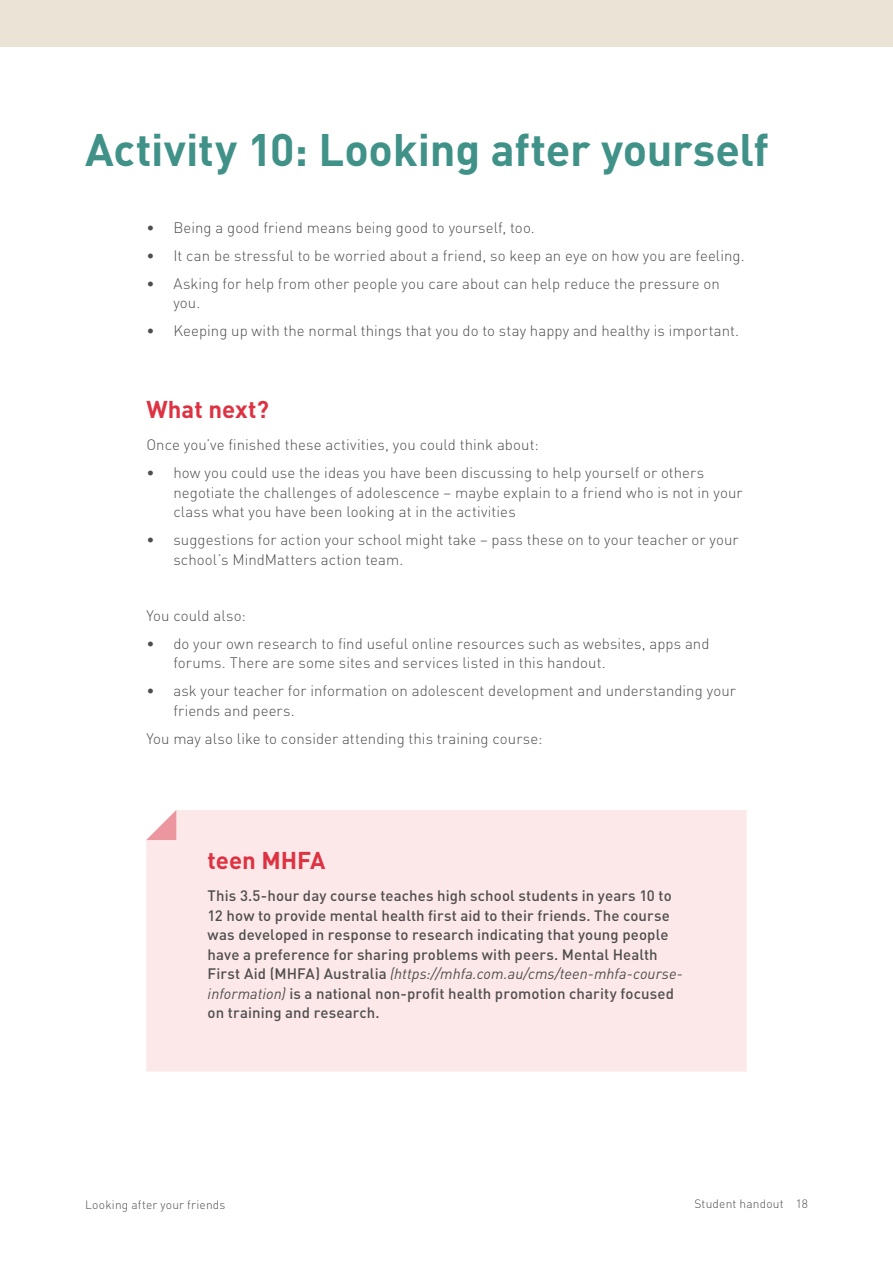
<style>
.page{position:relative;width:893px;height:1263px;background:#fff}
.page>*{position:absolute;margin:0;border:0;box-sizing:border-box;transform-origin:0 0}
.Content_Heading{font:700 45px "DIN Pro";letter-spacing:-.01em;color:#409289}
.Subhead_1{font:700 24px "DIN Pro";letter-spacing:-.005em;color:#dd3242}
.body_1{font:300 15px/19.5px "DIN Pro";letter-spacing:.005em;color:#4f4e4f}
.body_-_feature_panel{font:500 15px/19.5px "DIN Pro";letter-spacing:.005em;color:#4f4e4f}
.t1{font:300 12px "DIN Pro";letter-spacing:.015em;color:#4f4e4f}
.s1{font-family:"DIN";font-weight:400;font-style:italic}
</style>
<div class="page">
<div style="left:0;top:0;width:893px;height:47px;background:#ebe3d6"></div>
<div style="left:146px;top:810px;width:601px;height:261px;background:#fde8e9"></div>
<svg style="left:146px;top:810px;width:30px;height:30px"></svg>
<h1 class="Content_Heading" style="left:85px;top:119px;width:685px">Activity 10: Looking after yourself</h1>
<p class="body_1" style="left:146px;top:217px;width:390px">• Being a good friend means being good to yourself, too.</p>
<p class="body_1" style="left:146px;top:245px;width:600px">• It can be stressful to be worried about a friend, so keep an eye on how you are feeling.</p>
<p class="body_1" style="left:173px;top:273px;width:548px;text-indent:-27px">• Asking for help from other people you care about can help reduce the pressure on you.</p>
<p class="body_1" style="left:146px;top:320px;width:594px">• Keeping up with the normal things that you do to stay happy and healthy is important.</p>
<h2 class="Subhead_1" style="left:146px;top:393px;width:124px">What next?</h2>
<p class="body_1" style="left:146px;top:434px;width:394px">Once you’ve finished these activities, you could think about:</p>
<p class="body_1" style="left:173px;top:463px;width:571px;text-indent:-27px">• how you could use the ideas you have been discussing to help yourself or others negotiate the challenges of adolescence – maybe explain to a friend who is not in your class what you have been looking at in the activities</p>
<p class="body_1" style="left:173px;top:530px;width:567px;text-indent:-27px">• suggestions for action your school might take – pass these on to your teacher or your school’s MindMatters action team.</p>
<p class="body_1" style="left:146px;top:605px;width:101px">You could also:</p>
<p class="body_1" style="left:173px;top:633px;width:538px;text-indent:-27px">• do your own research to find useful online resources such as websites, apps and forums. There are some sites and services listed in this handout.</p>
<p class="body_1" style="left:173px;top:681px;width:564px;text-indent:-27px">• ask your teacher for information on adolescent development and understanding your friends and peers.</p>
<p class="body_1" style="left:146px;top:728px;width:398px">You may also like to consider attending this training course:</p>
<h2 class="Subhead_1" style="left:208px;top:844px;width:119px">teen MHFA</h2>
<p class="body_-_feature_panel" style="left:208px;top:885px;width:477px">This 3.5-hour day course teaches high school students in years 10 to 12 how to provide mental health first aid to their friends. The course was developed in response to research indicating that young people have a preference for sharing problems with peers. Mental Health First Aid (MHFA) Australia <span class="s1">(https://mhfa.com.au/cms/teen-mhfa-course&shy;information)</span> is a national non-profit health promotion charity focused on training and research.</p>
<p class="t1" style="left:85px;top:1196px;width:142px">Looking after your friends</p>
<p class="t1" style="left:694px;top:1195px;width:115px">Student handout 18</p>
</div>
